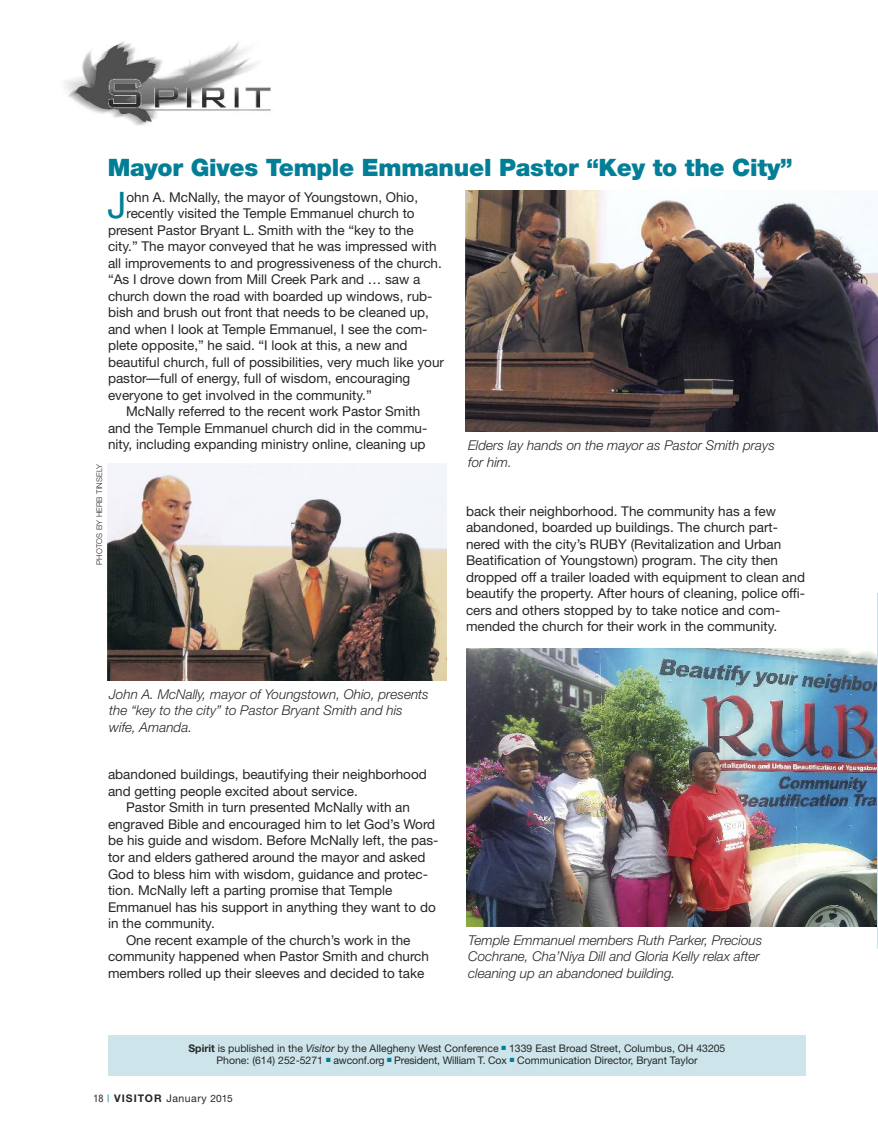
<style>
.page{position:relative;width:878px;height:1148px;background:#fff}
.page>*{position:absolute;margin:0;border:0;box-sizing:border-box;transform-origin:0 0}
.t1{font:36.6px "Helvetica Neue";color:#037e96}
.t2{font:900 24px "Helvetica Neue";letter-spacing:-.01em;color:#037e96}
.t3{font:13.5px/16.5px "Helvetica Neue";color:#272627}
.t4{font:italic 300 13.5px/16.5px "Helvetica Neue";color:#272627}
.t5{font:10.5px/12px "Helvetica Neue";color:#272627;text-align:center}
.t6{font:700 10.5px "Helvetica Neue";letter-spacing:.1em;color:#272627}
.t7{font:300 7.8px "Helvetica Neue";color:#272627}
.s1{font-style:italic}
.s2{font-weight:700}
.s3{color:#037e96}
.s4{font-weight:400;font-stretch:condensed}
.s5{font-weight:400;font-stretch:condensed;color:#037e96}
.s6{font-weight:400}
.s7{font-weight:400;font-size:10.2px}
</style>
<div class="page">
<img style="left:64px;top:41px;width:207px;height:85px">
<img style="left:108px;top:463px;width:339px;height:217px">
<img style="left:466px;top:648px;width:411px;height:278px">
<img style="left:465px;top:190px;width:413px;height:241px">
<div style="left:108px;top:1034px;width:697px;height:41px;background:#cde5ea"></div>
<hr style="left:877px;top:593px;width:1px;height:355px;background:#cde5ea">
<h2 class="t2" style="left:108px;top:159px;width:686px">Mayor Gives Temple Emmanuel Pastor “Key to the City”</h2>
<h1 class="t1" style="left:107px;top:192px;width:20px">J</h1>
<p class="t3" style="left:126px;top:190px;width:293px">ohn A. McNally, the mayor of Youngstown, Ohio,</p>
<p class="t3" style="left:126px;top:206px;width:290px">recently visited the Temple Emmanuel church to</p>
<p class="t3" style="left:108px;top:223px;width:307px">present Pastor Bryant L. Smith with the “key to the</p>
<p class="t3" style="left:108px;top:239px;width:330px">city.” The mayor conveyed that he was impressed with</p>
<p class="t3" style="left:108px;top:256px;width:335px">all improvements to and progressiveness of the church.</p>
<p class="t3" style="left:108px;top:272px;width:314px">“As I drove down from Mill Creek Park and … saw a</p>
<p class="t3" style="left:108px;top:289px;width:326px">church down the road with boarded up windows, rub-</p>
<p class="t3" style="left:108px;top:305px;width:322px">bish and brush out front that needs to be cleaned up,</p>
<p class="t3" style="left:108px;top:322px;width:321px">and when I look at Temple Emmanuel, I see the com-</p>
<p class="t3" style="left:108px;top:338px;width:301px">plete opposite,” he said. “I look at this, a new and</p>
<p class="t3" style="left:108px;top:355px;width:337px">beautiful church, full of possibilities, very much like your</p>
<p class="t3" style="left:108px;top:371px;width:304px">pastor<span class="s1">—</span>full of energy, full of wisdom, encouraging</p>
<p class="t3" style="left:108px;top:388px;width:265px">everyone to get involved in the community.”</p>
<p class="t3" style="left:126px;top:404px;width:296px">McNally referred to the recent work Pastor Smith</p>
<p class="t3" style="left:108px;top:421px;width:321px">and the Temple Emmanuel church did in the commu-</p>
<p class="t3" style="left:108px;top:437px;width:319px">nity, including expanding ministry online, cleaning up</p>
<p class="t4" style="left:468px;top:438px;width:308px">Elders lay hands on the mayor as Pastor Smith prays for him.</p>
<p class="t7" style="left:96px;top:565px;width:102px;rotate:-90deg">PHOTOS BY HERB TINSELY</p>
<p class="t3" style="left:466px;top:504px;width:341px">back their neighborhood. The community has a few abandoned, boarded up buildings. The church part&shy;nered with the city’s RUBY (Revitalization and Urban Beatification of Youngstown) program. The city then dropped off a trailer loaded with equipment to clean and beautify the property. After hours of cleaning, police offi&shy;cers and others stopped by to take notice and com&shy;mended the church for their work in the community.</p>
<p class="t4" style="left:109px;top:687px;width:321px">John A. McNally, mayor of Youngstown, Ohio, presents the “key to the city” to Pastor Bryant Smith and his wife, Amanda.</p>
<p class="t3" style="left:108px;top:767px;width:320px">abandoned buildings, beautifying their neighborhood and getting people excited about service.</p>
<p class="t3" style="left:126px;top:800px;width:285px">Pastor Smith in turn presented McNally with an</p>
<p class="t3" style="left:108px;top:817px;width:329px">engraved Bible and encouraged him to let God’s Word</p>
<p class="t3" style="left:108px;top:833px;width:332px">be his guide and wisdom. Before McNally left, the pas-</p>
<p class="t3" style="left:108px;top:850px;width:319px">tor and elders gathered around the mayor and asked</p>
<p class="t3" style="left:108px;top:866px;width:321px">God to bless him with wisdom, guidance and protec-</p>
<p class="t3" style="left:108px;top:883px;width:286px">tion. McNally left a parting promise that Temple</p>
<p class="t3" style="left:108px;top:899px;width:329px">Emmanuel has his support in anything they want to do</p>
<p class="t3" style="left:108px;top:916px;width:108px">in the community.</p>
<p class="t3" style="left:126px;top:932px;width:286px">One recent example of the church’s work in the</p>
<p class="t3" style="left:108px;top:949px;width:322px">community happened when Pastor Smith and church</p>
<p class="t3" style="left:108px;top:965px;width:318px">members rolled up their sleeves and decided to take</p>
<p class="t4" style="left:468px;top:933px;width:295px">Temple Emmanuel members Ruth Parker, Precious<br>Cochrane, Cha’Niya Dill and Gloria Kelly relax after cleaning up an abandoned building.</p>
<p class="t5" style="left:188px;top:1043px;width:538px"><span class="s2">Spirit</span> is published in the <span class="s1">Visitor</span> by the Allegheny West Conference <span class="s3">■</span> 1339 East Broad Street, Columbus, OH 43205<br>Phone: (614) 252-5271 <span class="s3">■</span> awconf.org <span class="s3">■</span> President, William T. Cox <span class="s3">■</span> Communication Director, Bryant Taylor</p>
<p class="t6" style="left:93px;top:1094px;width:141px"><span class="s4">18</span> <span class="s5">|</span> VISITOR <span class="s6">January</span> <span class="s7">2015</span></p>
</div>
